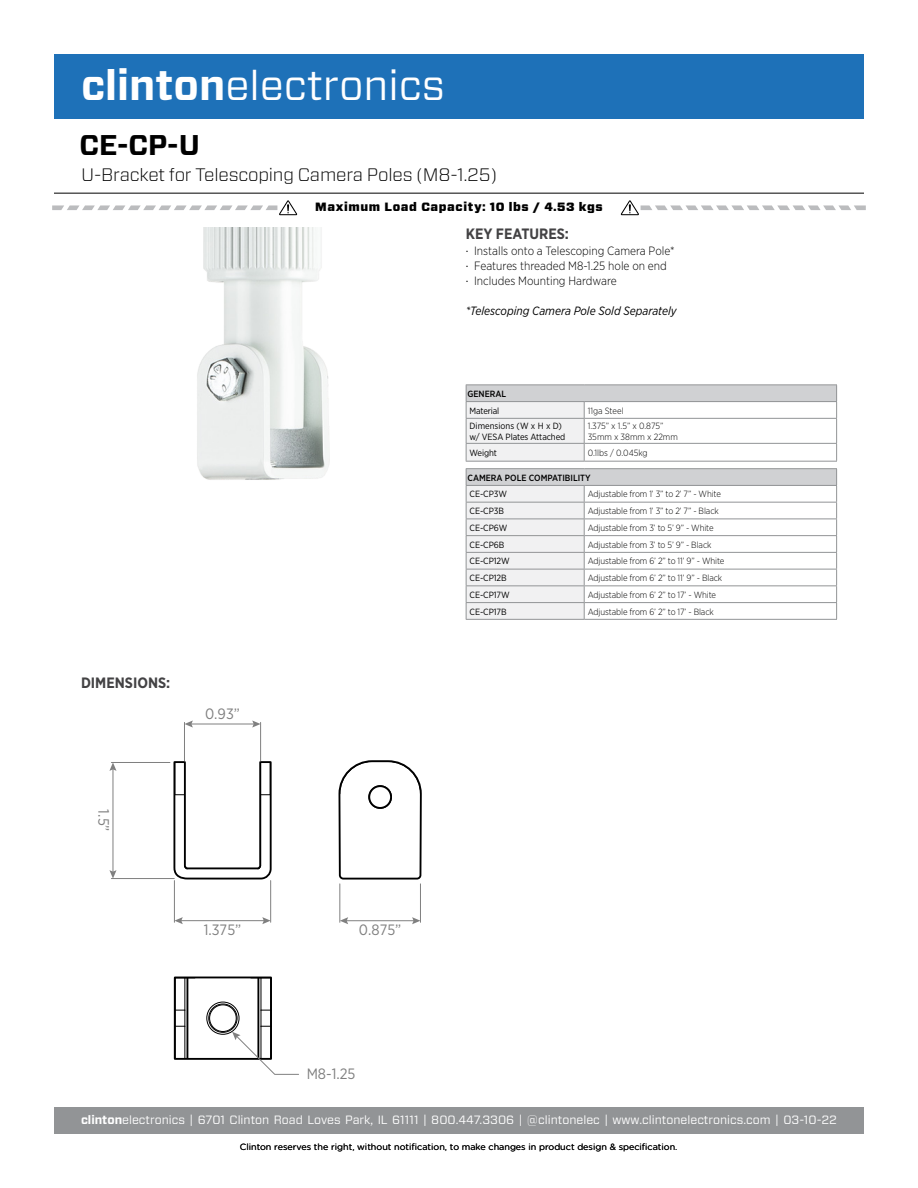
<style>
.page{position:relative;width:918px;height:1188px;background:#fff}
.page>*{position:absolute;margin:0;border:0;box-sizing:border-box;transform-origin:0 0}
.t1{font:42px "Forza";color:#fff}
.t2{font:700 28.5px "Forza";color:#000}
.t3{font:300 18px "Forza";letter-spacing:-.01em;color:#000}
.t4{font:15px "Gotham Narrow";color:#808080}
.t5{font:700 15px "Gotham Narrow";color:#434244}
.t6{font:12px "Forza";color:#fff}
.t7{font:300 12px/15px "Gotham Narrow";color:#000}
.t8{font:italic 12px "Gotham Narrow";color:#000}
.t9{font:900 12px "Forza";letter-spacing:.05em;color:#000}
.t10{font:300 9px/10.8px "Gotham Narrow";letter-spacing:-.01em;color:#000}
.t11{font:9px/10.8px "Gotham Narrow";letter-spacing:-.01em;color:#000}
.t12{font:9px "Gotham Rounded";color:#000}
.t13{font:500 9px "Gotham Narrow";color:#000}
.s1{font-weight:700}
.s2{font-weight:400}
</style>
<div class="page">
<div style="left:54px;top:55px;width:810px;height:64px;background:#1e71b8"></div>
<div style="left:54px;top:1107px;width:810px;height:27px;background:#929496"></div>
<hr style="left:54px;top:193px;width:810px;height:1px;background:#000">
<img style="left:197px;top:227px;width:133px;height:253px">
<svg style="left:52px;top:200px;width:245px;height:15px"></svg>
<svg style="left:621px;top:200px;width:245px;height:15px"></svg>
<svg style="left:173px;top:760px;width:99px;height:120px"></svg>
<hr style="left:184px;top:762px;width:1px;height:33px;background:#000">
<hr style="left:175px;top:762px;width:1px;height:33px;background:#000">
<hr style="left:184px;top:722px;width:1px;height:39px;background:#808080">
<hr style="left:260px;top:722px;width:1px;height:39px;background:#808080">
<hr style="left:190px;top:724px;width:65px;height:1px;background:#808080">
<svg style="left:252px;top:720px;width:9px;height:8px"></svg>
<svg style="left:184px;top:720px;width:9px;height:8px"></svg>
<hr style="left:339px;top:884px;width:1px;height:38px;background:#808080">
<hr style="left:420px;top:884px;width:1px;height:38px;background:#808080">
<hr style="left:346px;top:920px;width:69px;height:1px;background:#808080">
<svg style="left:340px;top:917px;width:8px;height:7px"></svg>
<svg style="left:412px;top:917px;width:8px;height:7px"></svg>
<hr style="left:270px;top:881px;width:1px;height:41px;background:#808080">
<hr style="left:174px;top:881px;width:1px;height:41px;background:#808080">
<hr style="left:180px;top:920px;width:85px;height:1px;background:#808080">
<svg style="left:174px;top:917px;width:9px;height:7px"></svg>
<svg style="left:262px;top:917px;width:9px;height:7px"></svg>
<hr style="left:111px;top:878px;width:63px;height:1px;background:#808080">
<hr style="left:111px;top:762px;width:59px;height:1px;background:#808080">
<hr style="left:112px;top:768px;width:1px;height:105px;background:#808080">
<svg style="left:109px;top:870px;width:8px;height:9px"></svg>
<svg style="left:109px;top:763px;width:8px;height:8px"></svg>
<svg style="left:338px;top:760px;width:84px;height:120px"></svg>
<div style="left:368px;top:785px;width:24px;height:24px;border:1px solid #000;border-radius:50%"></div>
<svg style="left:173px;top:976px;width:126px;height:99px"></svg>
<div style="left:466px;top:385px;width:371px;height:17px;background:#d0d1d3"></div>
<hr style="left:584px;top:401px;width:253px;height:1px;background:#929496">
<hr style="left:584px;top:418px;width:253px;height:1px;background:#929496">
<hr style="left:584px;top:443px;width:253px;height:1px;background:#929496">
<hr style="left:584px;top:461px;width:253px;height:1px;background:#929496">
<hr style="left:466px;top:461px;width:118px;height:1px;background:#929496">
<hr style="left:466px;top:384px;width:118px;height:1px;background:#929496">
<svg style="left:466px;top:385px;width:119px;height:76px"></svg>
<hr style="left:584px;top:384px;width:253px;height:1px;background:#929496">
<svg style="left:836px;top:385px;width:1px;height:76px"></svg>
<div style="left:466px;top:469px;width:371px;height:16px;background:#d0d1d3"></div>
<hr style="left:584px;top:485px;width:253px;height:1px;background:#929496">
<hr style="left:584px;top:502px;width:253px;height:1px;background:#929496">
<hr style="left:584px;top:519px;width:253px;height:1px;background:#929496">
<hr style="left:584px;top:535px;width:253px;height:1px;background:#929496">
<hr style="left:584px;top:552px;width:253px;height:1px;background:#929496">
<hr style="left:584px;top:569px;width:253px;height:1px;background:#929496">
<hr style="left:584px;top:585px;width:253px;height:1px;background:#929496">
<hr style="left:584px;top:602px;width:253px;height:1px;background:#929496">
<hr style="left:584px;top:619px;width:253px;height:1px;background:#929496">
<hr style="left:466px;top:619px;width:118px;height:1px;background:#929496">
<hr style="left:466px;top:468px;width:118px;height:1px;background:#929496">
<svg style="left:466px;top:469px;width:119px;height:150px"></svg>
<hr style="left:584px;top:468px;width:253px;height:1px;background:#929496">
<svg style="left:836px;top:469px;width:1px;height:150px"></svg>
<h1 class="t1" style="left:81px;top:57px;width:366px"><span class="s1">clinton</span>electronics</h1>
<h2 class="t2" style="left:80px;top:126px;width:122px">CE-CP-U</h2>
<h3 class="t3" style="left:81px;top:163px;width:418px">U-Bracket for Telescoping Camera Poles (M8-1.25)</h3>
<h3 class="t9" style="left:315px;top:199px;width:289px">Maximum Load Capacity: 10 lbs / 4.53 kgs</h3>
<h3 class="t5" style="left:466px;top:224px;width:105px">KEY FEATURES:</h3>
<h3 class="t7" style="left:466px;top:243px;width:211px"><span class="s2">·</span> Installs onto a Telescoping Camera Pole* <span class="s2">·</span> Features threaded M8-1.25 hole on end<br><span class="s2">·</span> Includes Mounting Hardware</h3>
<h3 class="t8" style="left:466px;top:304px;width:213px">*Telescoping Camera Pole Sold Separately</h3>
<h3 class="t5" style="left:81px;top:673px;width:91px">DIMENSIONS:</h3>
<h3 class="t4" style="left:113px;top:809px;width:24px;rotate:90deg">1.5”</h3>
<h3 class="t4" style="left:205px;top:704px;width:36px">0.93”</h3>
<h3 class="t4" style="left:204px;top:921px;width:39px">1.375”</h3>
<h3 class="t4" style="left:359px;top:921px;width:44px">0.875”</h3>
<h3 class="t4" style="left:307px;top:1064px;width:50px">M8-1.25</h3>
<p class="t13" style="left:467px;top:388px;width:40px">GENERAL</p>
<p class="t11" style="left:470px;top:405px;width:31px">Material</p>
<p class="t10" style="left:588px;top:405px;width:37px">11ga Steel</p>
<p class="t11" style="left:470px;top:420px;width:97px">Dimensions (W x H x D) w/ VESA Plates Attached</p>
<p class="t10" style="left:588px;top:420px;width:92px">1.375” x 1.5” x 0.875”<br>35mm x 38mm x 22mm</p>
<p class="t11" style="left:470px;top:447px;width:29px">Weight</p>
<p class="t10" style="left:588px;top:447px;width:61px">0.1lbs / 0.045kg</p>
<p class="t13" style="left:467px;top:472px;width:125px">CAMERA POLE COMPATIBILITY</p>
<p class="t11" style="left:470px;top:489px;width:39px">CE-CP3W</p>
<p class="t10" style="left:588px;top:489px;width:135px">Adjustable from 1’ 3” to 2’ 7” - White</p>
<p class="t11" style="left:470px;top:505px;width:36px">CE-CP3B</p>
<p class="t10" style="left:588px;top:505px;width:133px">Adjustable from 1’ 3” to 2’ 7” - Black</p>
<p class="t11" style="left:470px;top:522px;width:39px">CE-CP6W</p>
<p class="t10" style="left:588px;top:522px;width:128px">Adjustable from 3’ to 5’ 9” - White</p>
<p class="t11" style="left:470px;top:539px;width:36px">CE-CP6B</p>
<p class="t10" style="left:588px;top:539px;width:125px">Adjustable from 3’ to 5’ 9” - Black</p>
<p class="t11" style="left:470px;top:556px;width:42px">CE-CP12W</p>
<p class="t10" style="left:588px;top:556px;width:138px">Adjustable from 6’ 2” to 11’ 9” - White</p>
<p class="t11" style="left:470px;top:572px;width:39px">CE-CP12B</p>
<p class="t10" style="left:588px;top:572px;width:136px">Adjustable from 6’ 2” to 11’ 9” - Black</p>
<p class="t11" style="left:470px;top:589px;width:42px">CE-CP17W</p>
<p class="t10" style="left:588px;top:589px;width:130px">Adjustable from 6’ 2” to 17’ - White</p>
<p class="t11" style="left:470px;top:606px;width:39px">CE-CP17B</p>
<p class="t10" style="left:588px;top:606px;width:128px">Adjustable from 6’ 2” to 17’ - Black</p>
<h3 class="t6" style="left:81px;top:1111px;width:758px"><span class="s1">clinton</span>electronics | 6701 Clinton Road Loves Park, IL 61111 | 800.447.3306 | @clintonelec | www.clintonelectronics.com | 03-10-22</h3>
<p class="t12" style="left:240px;top:1141px;width:439px">Clinton reserves the right, without notification, to make changes in product design &amp; specification.</p>
<h3 class="t6" style="left:379px;top:1111px;width:459px">IL 61111 | 800.447.3306 | @clintonelec | www.clintonelectronics.com | 05-13-13</h3>
</div>
